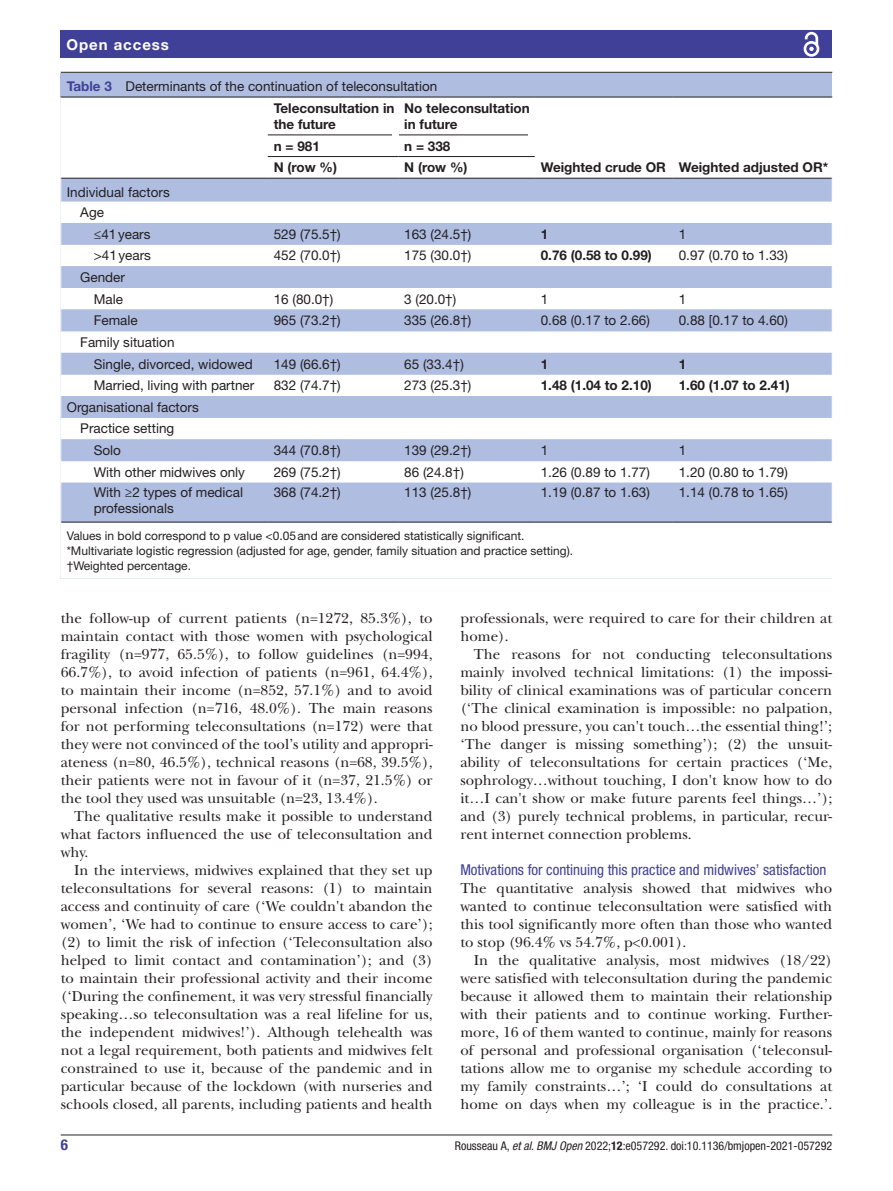
<style>
.page{position:relative;width:893px;height:1191px;background:#fff}
.page>*{position:absolute;margin:0;border:0;box-sizing:border-box;transform-origin:0 0}
.t1{font:15px/18px "New Baskerville";color:#231f20;text-align:justify}
.t2{font:condensed 15px "Helvetica Neue LT Std";color:#414099}
.t3{font:700 15px "Helvetica Neue LT Std";letter-spacing:.065em;color:#fff}
.t4{font:700 condensed 15px "Helvetica Neue LT Std";color:#414099}
.t5{font:13.5px/21.6px "Helvetica Neue LT Std";color:#231f20}
.t6{font:700 13.5px/16.2px "Helvetica Neue LT Std";color:#231f20}
.t7{font:12px/15px "Helvetica Neue LT Std";color:#231f20}
.t8{font:condensed 12px "Helvetica Neue LT Std";color:#231f20}
.s1{font-weight:700;color:#414099}
.s2{font-weight:700}
.s3{font-style:italic}
</style>
<div class="page">
<hr style="left:61px;top:1134px;width:771px;height:1px;background:#231f20">
<div style="left:61px;top:31px;width:771px;height:27px;background:#414099"></div>
<svg style="left:803px;top:31px;width:17px;height:26px"></svg>
<div style="left:61px;top:73px;width:771px;height:505px;background:#afbde1"></div>
<hr style="left:61px;top:72px;width:771px;height:1px;background:#231f20">
<div style="left:61px;top:98px;width:771px;height:480px;background:#fff"></div>
<svg style="left:61px;top:179px;width:771px;height:343px"></svg>
<hr style="left:61px;top:178px;width:207px;height:1px;background:#231f20">
<hr style="left:535px;top:178px;width:138px;height:1px;background:#231f20">
<hr style="left:673px;top:178px;width:159px;height:1px;background:#231f20">
<hr style="left:61px;top:97px;width:207px;height:1px;background:#231f20">
<hr style="left:268px;top:97px;width:130px;height:1px;background:#231f20">
<hr style="left:398px;top:97px;width:137px;height:1px;background:#231f20">
<hr style="left:535px;top:97px;width:138px;height:1px;background:#231f20">
<hr style="left:673px;top:97px;width:159px;height:1px;background:#231f20">
<hr style="left:268px;top:134px;width:130px;height:1px;background:#231f20">
<hr style="left:398px;top:134px;width:137px;height:1px;background:#231f20">
<hr style="left:268px;top:156px;width:130px;height:1px;background:#231f20">
<hr style="left:268px;top:178px;width:130px;height:1px;background:#231f20">
<hr style="left:398px;top:156px;width:137px;height:1px;background:#231f20">
<hr style="left:398px;top:178px;width:137px;height:1px;background:#231f20">
<hr style="left:268px;top:522px;width:130px;height:1px;background:#231f20">
<hr style="left:398px;top:522px;width:137px;height:1px;background:#231f20">
<hr style="left:535px;top:522px;width:138px;height:1px;background:#231f20">
<hr style="left:673px;top:522px;width:159px;height:1px;background:#231f20">
<hr style="left:61px;top:522px;width:207px;height:1px;background:#231f20">
<svg style="left:60px;top:135px;width:1px;height:348px"></svg>
<hr style="left:67px;top:539px;width:765px;height:1px;background:#fff">
<hr style="left:67px;top:554px;width:765px;height:1px;background:#fff">
<hr style="left:67px;top:569px;width:765px;height:1px;background:#fff">
<svg style="left:392px;top:133px;width:6px;height:4px"></svg>
<svg style="left:529px;top:133px;width:6px;height:4px"></svg>
<p class="t3" style="left:66px;top:35px;width:104px">Open access</p>
<p class="t5" style="left:274px;top:75px;width:165px;line-height:22px;text-indent:-207px"><span class="s1">Table 3</span> Determinants of the continuation of teleconsultation<br><span class="s2">Teleconsultation in</span></p>
<p class="t6" style="left:274px;top:116px;width:64px">the future</p>
<p class="t6" style="left:404px;top:99px;width:127px">No teleconsultation in future</p>
<p class="t6" style="left:274px;top:137px;width:48px">n = 981</p>
<p class="t6" style="left:404px;top:137px;width:48px">n = 338</p>
<p class="t6" style="left:274px;top:159px;width:65px">N (row %)</p>
<p class="t6" style="left:404px;top:159px;width:65px">N (row %)</p>
<p class="t6" style="left:541px;top:159px;width:289px">Weighted crude OR Weighted adjusted OR*</p>
<p class="t5" style="left:80px;top:182px;width:91px;line-height:20.1px;text-indent:-14px">Individual factors<br>Age</p>
<p class="t5" style="left:94px;top:223px;width:58px">≤41years</p>
<p class="t5" style="left:274px;top:223px;width:69px">529 (75.5†)</p>
<p class="t5" style="left:404px;top:223px;width:69px">163 (24.5†)</p>
<p class="t6" style="left:541px;top:225px;width:9px">1</p>
<p class="t5" style="left:679px;top:223px;width:9px">1</p>
<p class="t5" style="left:94px;top:244px;width:59px">&gt;41years</p>
<p class="t5" style="left:274px;top:244px;width:69px">452 (70.0†)</p>
<p class="t5" style="left:404px;top:244px;width:69px">175 (30.0†)</p>
<p class="t6" style="left:541px;top:247px;width:113px">0.76 (0.58 to 0.99)</p>
<p class="t5" style="left:679px;top:244px;width:111px">0.97 (0.70 to 1.33)</p>
<p class="t5" style="left:80px;top:266px;width:46px;text-align:right">Gender<br>Male</p>
<p class="t5" style="left:274px;top:288px;width:61px">16 (80.0†)</p>
<p class="t5" style="left:404px;top:288px;width:54px">3 (20.0†)</p>
<p class="t5" style="left:541px;top:288px;width:9px">1</p>
<p class="t5" style="left:679px;top:288px;width:9px">1</p>
<p class="t5" style="left:94px;top:309px;width:46px">Female</p>
<p class="t5" style="left:274px;top:309px;width:69px">965 (73.2†)</p>
<p class="t5" style="left:404px;top:309px;width:69px">335 (26.8†)</p>
<p class="t5" style="left:541px;top:309px;width:111px">0.68 (0.17 to 2.66)</p>
<p class="t5" style="left:679px;top:309px;width:111px">0.88 [0.17 to 4.60)</p>
<p class="t5" style="left:94px;top:331px;width:160px;text-indent:-14px">Family situation<br>Single, divorced, widowed</p>
<p class="t5" style="left:274px;top:353px;width:69px">149 (66.6†)</p>
<p class="t5" style="left:404px;top:353px;width:61px">65 (33.4†)</p>
<p class="t6" style="left:541px;top:355px;width:9px">1</p>
<p class="t6" style="left:679px;top:355px;width:9px">1</p>
<p class="t5" style="left:94px;top:374px;width:162px">Married, living with partner</p>
<p class="t5" style="left:274px;top:374px;width:69px">832 (74.7†)</p>
<p class="t5" style="left:404px;top:374px;width:69px">273 (25.3†)</p>
<p class="t6" style="left:541px;top:377px;width:113px">1.48 (1.04 to 2.10)</p>
<p class="t6" style="left:679px;top:377px;width:113px">1.60 (1.07 to 2.41)</p>
<p class="t5" style="left:67px;top:396px;width:134px">Organisational factors</p>
<p class="t5" style="left:80px;top:418px;width:95px">Practice setting</p>
<p class="t5" style="left:94px;top:439px;width:29px">Solo</p>
<p class="t5" style="left:274px;top:439px;width:69px">344 (70.8†)</p>
<p class="t5" style="left:404px;top:439px;width:69px">139 (29.2†)</p>
<p class="t5" style="left:541px;top:439px;width:9px">1</p>
<p class="t5" style="left:679px;top:439px;width:9px">1</p>
<p class="t5" style="left:94px;top:461px;width:153px">With other midwives only</p>
<p class="t5" style="left:274px;top:461px;width:69px">269 (75.2†)</p>
<p class="t5" style="left:404px;top:461px;width:61px">86 (24.8†)</p>
<p class="t5" style="left:541px;top:461px;width:111px">1.26 (0.89 to 1.77)</p>
<p class="t5" style="left:679px;top:461px;width:111px">1.20 (0.80 to 1.79)</p>
<p class="t5" style="left:94px;top:484px;width:151px;line-height:16.2px">With ≥2 types of medical professionals</p>
<p class="t5" style="left:274px;top:481px;width:69px">368 (74.2†)</p>
<p class="t5" style="left:404px;top:481px;width:69px">113 (25.8†)</p>
<p class="t5" style="left:541px;top:481px;width:111px">1.19 (0.87 to 1.63)</p>
<p class="t5" style="left:679px;top:481px;width:111px">1.14 (0.78 to 1.65)</p>
<p class="t7" style="left:67px;top:528px;width:508px">Values in bold correspond to p value &lt;0.05and are considered statistically significant. *Multivariate logistic regression (adjusted for age, gender, family situation and practice setting). †Weighted percentage.</p>
<p class="t1" style="left:61px;top:609px;width:373px">the follow-up of current patients (n=1272, 85.3%), to maintain contact with those women with psychological fragility (n=977, 65.5%), to follow guidelines (n=994, 66.7%), to avoid infection of patients (n=961, 64.4%), to maintain their income (n=852, 57.1%) and to avoid personal infection (n=716, 48.0%). The main reasons for not performing teleconsultations (n=172) were that they were not convinced of the tool’s utility and appropri&shy;ateness (n=80, 46.5%), technical reasons (n=68, 39.5%), their patients were not in favour of it (n=37, 21.5%) or the tool they used was unsuitable (n=23, 13.4%).</p>
<p class="t1" style="left:61px;top:807px;width:373px;text-indent:14px">The qualitative results make it possible to understand what factors influenced the use of teleconsultation and why.</p>
<p class="t1" style="left:61px;top:861px;width:373px;text-indent:14px">In the interviews, midwives explained that they set up teleconsultations for several reasons: (1) to maintain access and continuity of care (‘We couldn't abandon the women’, ‘We had to continue to ensure access to care’); (2) to limit the risk of infection (‘Teleconsultation also helped to limit contact and contamination’); and (3) to maintain their professional activity and their income (‘During the confinement, it was very stressful financially speaking…so teleconsultation was a real lifeline for us, the independent midwives!’). Although telehealth was not a legal requirement, both patients and midwives felt constrained to use it, because of the pandemic and in particular because of the lockdown (with nurseries and schools closed, all parents, including patients and health</p>
<p class="t1" style="left:460px;top:609px;width:373px">professionals, were required to care for their children at home).</p>
<p class="t1" style="left:460px;top:645px;width:373px;text-indent:13px">The reasons for not conducting teleconsultations mainly involved technical limitations: (1) the impossi&shy;bility of clinical examinations was of particular concern (‘The clinical examination is impossible: no palpation, no blood pressure, you can't touch…the essential thing!’; ‘The danger is missing something’); (2) the unsuit&shy;ability of teleconsultations for certain practices (‘Me, sophrology…without touching, I don't know how to do it…I can't show or make future parents feel things…’); and (3) purely technical problems, in particular, recur&shy;rent internet connection problems.</p>
<p class="t2" style="left:460px;top:861px;width:368px">Motivations for continuing this practice and midwives’ satisfaction</p>
<p class="t1" style="left:460px;top:879px;width:373px">The quantitative analysis showed that midwives who wanted to continue teleconsultation were satisfied with this tool significantly more often than those who wanted to stop (96.4% vs 54.7%, p&lt;0.001).</p>
<p class="t1" style="left:460px;top:951px;width:373px;text-indent:13px">In the qualitative analysis, most midwives (18/22) were satisfied with teleconsultation during the pandemic because it allowed them to maintain their relationship with their patients and to continue working. Further&shy;more, 16 of them wanted to continue, mainly for reasons of personal and professional organisation (‘teleconsul&shy;tations allow me to organise my schedule according to my family constraints…’; ‘I could do consultations at home on days when my colleague is in the practice.’.</p>
<p class="t4" style="left:61px;top:1135px;width:9px">6</p>
<p class="t8" style="left:455px;top:1138px;width:379px">Rousseau A, <span class="s3">et al</span>. <span class="s3">BMJ Open</span> 2022;<span class="s2">12</span>:e057292. doi:10.1136/bmjopen-2021-057292</p>
</div>
